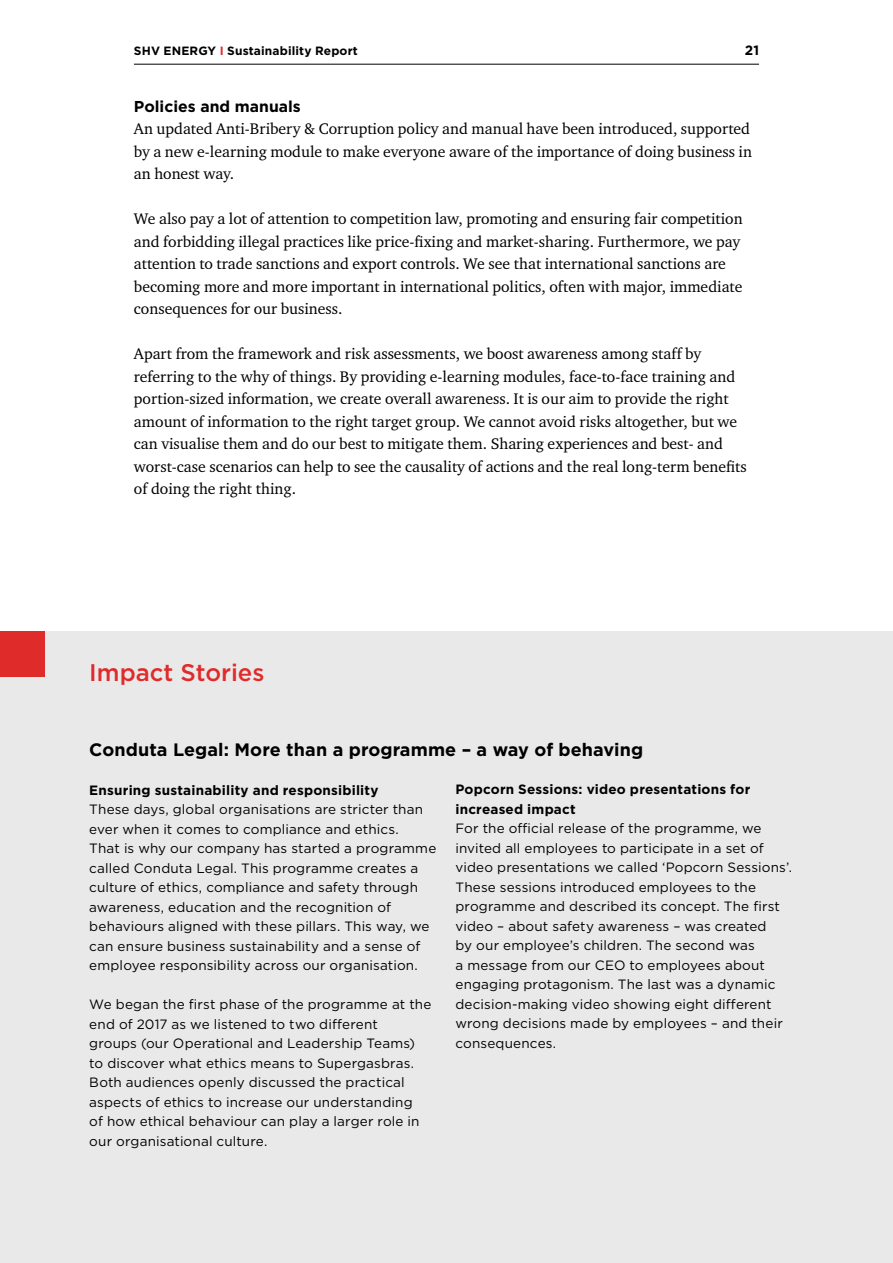
<style>
.page{position:relative;width:893px;height:1263px;background:#fff}
.page>*{position:absolute;margin:0;border:0;box-sizing:border-box;transform-origin:0 0}
.t1{font:500 24px "Gotham";color:#df2b2a}
.t2{font:700 18px "Gotham";letter-spacing:.005em;color:#000}
.t3{font:15.75px/22.5px "Charter ITC";color:#000}
.t4{font:700 15.75px "Gotham";color:#000}
.t5{font:13.5px/19.5px "Gotham";letter-spacing:.01em;color:#000}
.t6{font:700 13.5px/19.5px "Gotham";letter-spacing:.015em;color:#000}
.t7{font:700 12px "Gotham";letter-spacing:.01em;color:#000}
.s1{color:#df2b2a}
</style>
<div class="page">
<hr style="left:134px;top:64px;width:625px;height:1px;background:#000">
<div style="left:0;top:631px;width:893px;height:632px;background:#e9e9e9"></div>
<div style="left:0;top:631px;width:45px;height:45px;background:#df2b2a"></div>
<p class="t7" style="left:134px;top:43px;width:225px">SHV ENERGY <span class="s1">I</span> Sustainability Report</p>
<p class="t6" style="left:745px;top:41px;width:16px">21</p>
<p class="t4" style="left:134px;top:96px;width:168px">Policies and manuals</p>
<p class="t3" style="left:134px;top:117px;width:619px;text-align:justify">An updated Anti-Bribery &amp; Corruption policy and manual have been introduced, supported by a new e-learning module to make everyone aware of the importance of doing business in an honest way.</p>
<p class="t3" style="left:134px;top:207px;width:610px">We also pay a lot of attention to competition law, promoting and ensuring fair competition and forbidding illegal practices like price-fixing and market-sharing. Furthermore, we pay attention to trade sanctions and export controls. We see that international sanctions are becoming more and more important in international politics, often with major, immediate consequences for our business.</p>
<p class="t3" style="left:134px;top:342px;width:614px">Apart from the framework and risk assessments, we boost awareness among staff by referring to the why of things. By providing e-learning modules, face-to-face training and portion-sized information, we create overall awareness. It is our aim to provide the right amount of information to the right target group. We cannot avoid risks altogether, but we can visualise them and do our best to mitigate them. Sharing experiences and best- and worst-case scenarios can help to see the causality of actions and the real long-term benefits of doing the right thing.</p>
<h1 class="t1" style="left:89px;top:657px;width:177px">Impact Stories</h1>
<h2 class="t2" style="left:89px;top:737px;width:555px">Conduta Legal: More than a programme – a way of behaving</h2>
<p class="t6" style="left:89px;top:780px;width:291px">Ensuring sustainability and responsibility</p>
<p class="t5" style="left:89px;top:799px;width:349px">These days, global organisations are stricter than ever when it comes to compliance and ethics.<br>That is why our company has started a programme called Conduta Legal. This programme creates a culture of ethics, compliance and safety through awareness, education and the recognition of behaviours aligned with these pillars. This way, we can ensure business sustainability and a sense of employee responsibility across our organisation.</p>
<p class="t5" style="left:89px;top:994px;width:344px">We began the first phase of the programme at the end of 2017 as we listened to two different<br>groups (our Operational and Leadership Teams) to discover what ethics means to Supergasbras.<br>Both audiences openly discussed the practical aspects of ethics to increase our understanding<br>of how ethical behaviour can play a larger role in our organisational culture.</p>
<p class="t6" style="left:455px;top:780px;width:296px">Popcorn Sessions: video presentations for increased impact</p>
<p class="t5" style="left:455px;top:819px;width:338px">For the official release of the programme, we invited all employees to participate in a set of video presentations we called ‘Popcorn Sessions’.<br>These sessions introduced employees to the programme and described its concept. The first video – about safety awareness – was created<br>by our employee’s children. The second was<br>a message from our CEO to employees about engaging protagonism. The last was a dynamic decision-making video showing eight different wrong decisions made by employees – and their consequences.</p>
</div>
